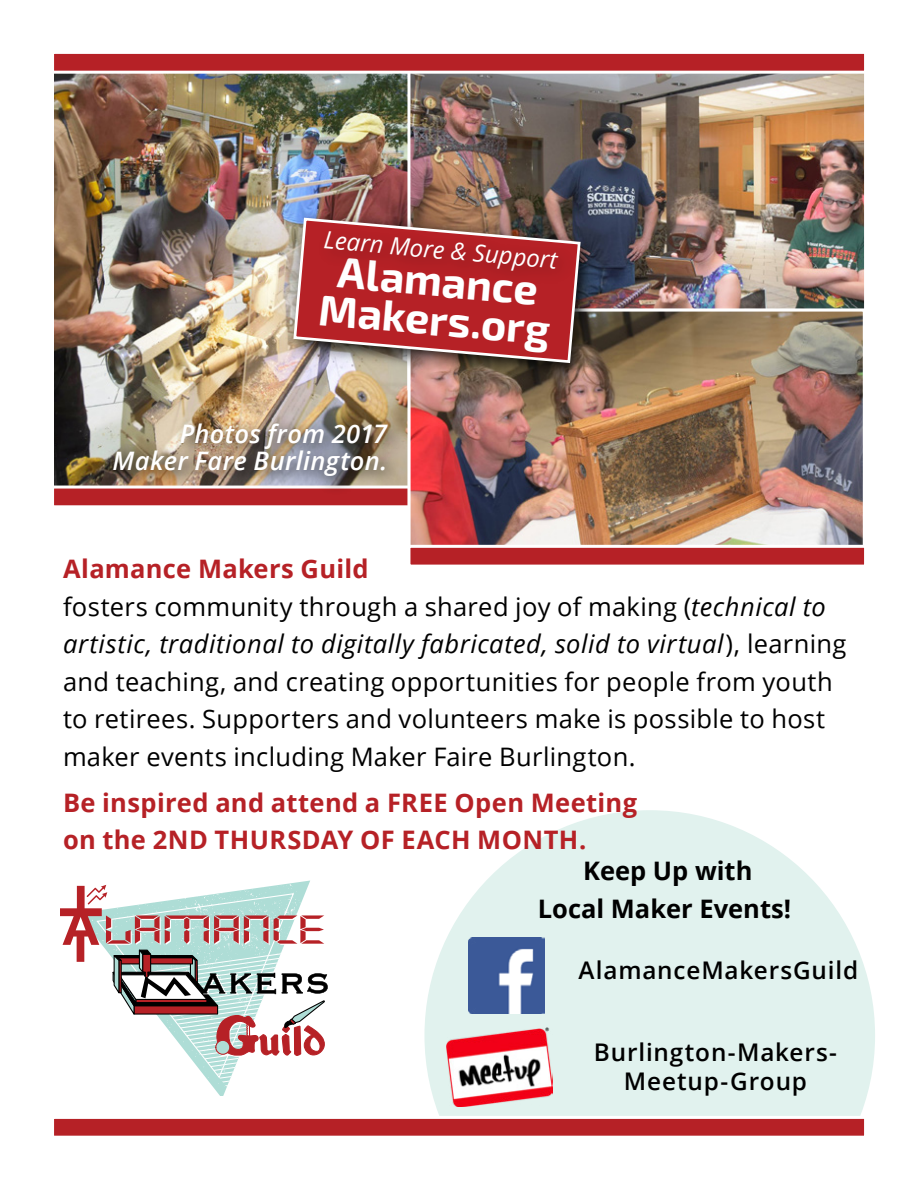
<style>
.page{position:relative;width:918px;height:1188px;background:#fff}
.page>*{position:absolute;margin:0;border:0;box-sizing:border-box;transform-origin:0 0}
.t1{font:700 43.2px/39px "Exo 2.0";color:#fff;text-align:center}
.t2{font:25.5px/37.5px "Open Sans";letter-spacing:.01em;color:#000}
.t3{font:700 25.5px/37.5px "Open Sans";letter-spacing:.015em;color:#b62126}
.t4{font:italic 600 25.5px/27px "Open Sans";letter-spacing:.015em;color:#fff;text-align:right}
.t5{font:700 25.5px/37.5px "Open Sans";color:#000;text-align:center}
.t6{font:600 24.3px/29.1px "Open Sans";letter-spacing:.035em;color:#000;text-align:center}
.t7{font:italic 24px "Open Sans";color:#fff}
.s1{font-weight:700;color:#b62126}
.s2{font-style:italic}
</style>
<div class="page">
<svg style="left:424px;top:810px;width:451px;height:304px;fill:#e1f2ee"></svg>
<img style="left:54px;top:75px;width:352px;height:409px">
<img style="left:406px;top:75px;width:459px;height:232px">
<svg style="left:54px;top:53px;width:811px;height:22px"></svg>
<svg style="left:54px;top:484px;width:352px;height:22px"></svg>
<img style="left:468px;top:938px;width:76px;height:76px">
<img style="left:446px;top:1027px;width:107px;height:79px">
<img style="left:406px;top:307px;width:459px;height:236px">
<svg style="left:60px;top:885px;width:268px;height:211px"></svg>
<div style="left:105px;top:414px;width:302px;height:81px;background:#000;opacity:.87"></div>
<svg style="left:54px;top:1114px;width:811px;height:22px"></svg>
<svg style="left:410px;top:543px;width:455px;height:22px"></svg>
<div style="left:284px;top:209px;width:316px;height:174px;background:#000;opacity:.87"></div>
<img style="left:292px;top:216px;width:290px;height:149px">
<div style="left:315px;top:224px;width:262px;height:66px;background:#000;opacity:.25"></div>
<p class="t7" style="left:325px;top:223px;width:236px;rotate:5deg">Learn More &amp; Support</p>
<h1 class="t1" style="left:324px;top:253px;width:233px;rotate:5deg">Alamance<br>Makers.org</h1>
<p class="t4" style="left:113px;top:419px;width:276px">Photos from 2017<br>Maker Fare Burlington.</p>
<p class="t2" style="left:63px;top:549px;width:785px"><span class="s1">Alamance Makers Guild<br></span>fosters community through a shared joy of making (<span class="s2">technical to artistic, traditional to digitally fabricated, solid to virtual</span>), learning and teaching, and creating opportunities for people from youth to retirees. Supporters and volunteers make is possible to host maker events including Maker Faire Burlington.</p>
<p class="t3" style="left:63px;top:783px;width:576px">Be inspired and attend a FREE Open Meeting on the 2ND THURSDAY OF EACH MONTH.</p>
<p class="t5" style="left:538px;top:852px;width:255px">Keep Up with<br>Local Maker Events!</p>
<p class="t6" style="left:579px;top:955px;width:281px">AlamanceMakersGuild</p>
<p class="t6" style="left:594px;top:1037px;width:245px">Burlington-Makers-<br>Meetup-Group</p>
</div>
